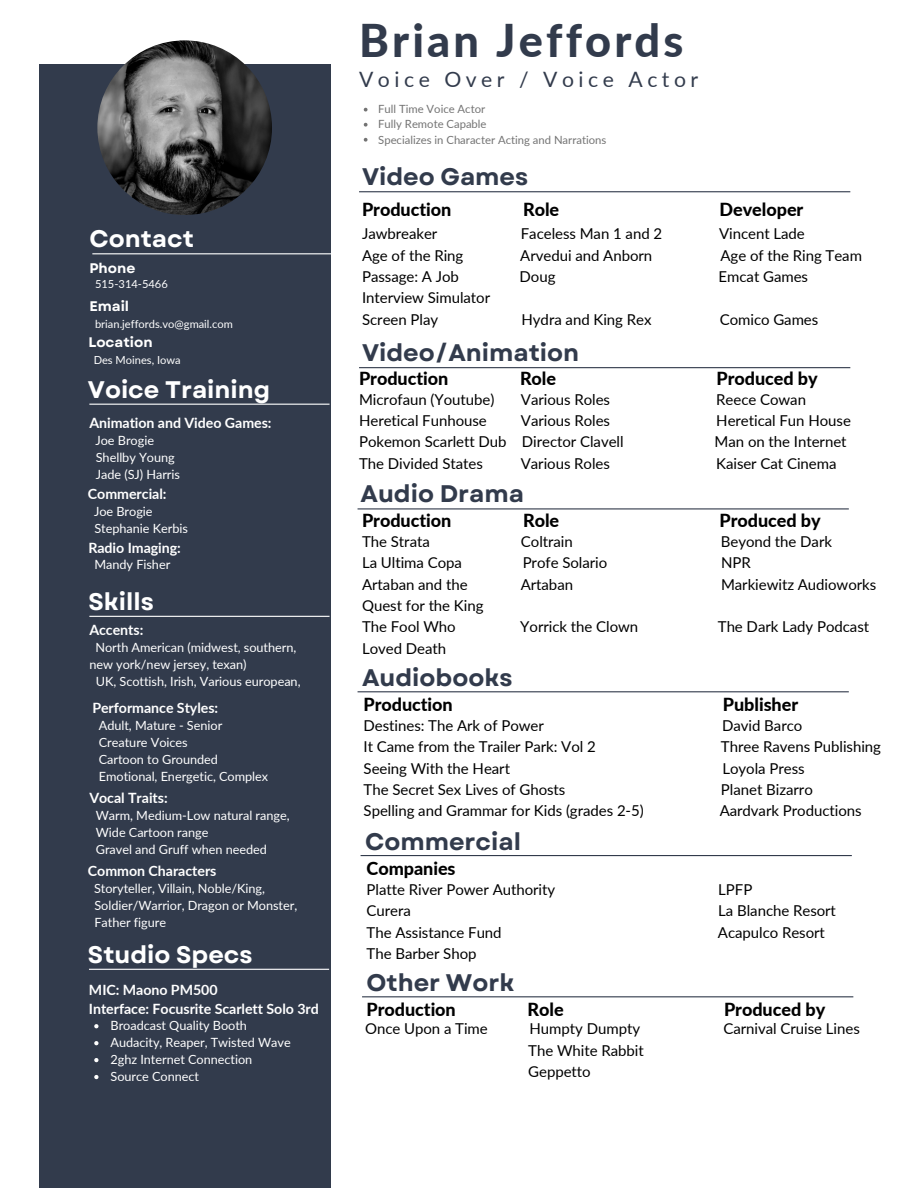
<style>
.page{position:relative;width:918px;height:1188px;background:#fff}
.page>*{position:absolute;margin:0;border:0;box-sizing:border-box;transform-origin:0 0}
.t1{font:800 45.15px "Lato";letter-spacing:.07em;color:#323b4c}
.t2{font:700 24px "Garet";color:#323b4c}
.t3{font:700 24px "Garet";color:#fff}
.t4{font:21.15px "Lato";letter-spacing:.215em;color:#323b4c}
.t5{font:800 18px "Lato";letter-spacing:-.005em;color:#000}
.t6{font:15px "Lato";letter-spacing:-.005em;color:#000}
.t7{font:700 14.25px "Lato";letter-spacing:-.005em;color:#fff}
.t8{font:700 13.95px "Garet";color:#fff}
.t9{font:700 13.8px "Garet";color:#fff}
.t10{font:12.75px/17px "Lato";letter-spacing:-.005em;color:#fff}
.t11{font:11.25px "Lato";color:#737373}
.t12{font:11.1px "Lato";color:#fff}
</style>
<div class="page">
<div style="left:39px;top:64px;width:291px;height:1124px;background:#323b4c"></div>
<hr style="left:92px;top:253px;width:241px;height:1px;background:#fff">
<hr style="left:89px;top:404px;width:241px;height:1px;background:#fff">
<hr style="left:359px;top:191px;width:491px;height:1px;background:#323b4c">
<svg style="left:364px;top:108px;width:4px;height:4px"></svg>
<svg style="left:364px;top:123px;width:4px;height:4px"></svg>
<svg style="left:364px;top:138px;width:4px;height:4px"></svg>
<img style="left:97px;top:40px;width:175px;height:175px;border-radius:50%">
<hr style="left:89px;top:616px;width:241px;height:1px;background:#fff">
<hr style="left:359px;top:367px;width:491px;height:1px;background:#323b4c">
<hr style="left:358px;top:508px;width:491px;height:1px;background:#323b4c">
<hr style="left:358px;top:691px;width:491px;height:1px;background:#323b4c">
<hr style="left:361px;top:855px;width:491px;height:1px;background:#323b4c">
<hr style="left:362px;top:996px;width:491px;height:1px;background:#323b4c">
<hr style="left:89px;top:969px;width:240px;height:1px;background:#fff">
<svg style="left:94px;top:1024px;width:4px;height:4px"></svg>
<svg style="left:94px;top:1041px;width:4px;height:4px"></svg>
<svg style="left:94px;top:1058px;width:4px;height:4px"></svg>
<svg style="left:94px;top:1075px;width:4px;height:4px"></svg>
<p class="t3" style="left:89px;top:222px;width:106px">Contact</p>
<p class="t8" style="left:89px;top:258px;width:48px">Phone</p>
<p class="t12" style="left:95px;top:277px;width:74px">515-314-5466</p>
<p class="t8" style="left:89px;top:296px;width:41px">Email</p>
<p class="t12" style="left:95px;top:317px;width:139px">brian.jeffords.vo@gmail.com</p>
<p class="t9" style="left:88px;top:332px;width:66px">Location</p>
<p class="t12" style="left:94px;top:353px;width:89px">Des Moines, Iowa</p>
<p class="t3" style="left:88px;top:372px;width:184px">Voice Training</p>
<p class="t7" style="left:89px;top:414px;width:184px">Animation and Video Games:</p>
<p class="t10" style="left:95px;top:432px;width:60px">Joe Brogie</p>
<p class="t10" style="left:96px;top:449px;width:81px">Shellby Young</p>
<p class="t10" style="left:96px;top:466px;width:86px">Jade (SJ) Harris</p>
<p class="t7" style="left:88px;top:485px;width:80px">Commercial:</p>
<p class="t10" style="left:94px;top:502px;width:60px">Joe Brogie</p>
<p class="t10" style="left:94px;top:519px;width:95px">Stephanie Kerbis</p>
<p class="t7" style="left:88px;top:538px;width:94px">Radio Imaging:</p>
<p class="t10" style="left:94px;top:556px;width:77px">Mandy Fisher</p>
<p class="t3" style="left:88px;top:584px;width:67px">Skills</p>
<p class="t7" style="left:89px;top:621px;width:55px">Accents:</p>
<p class="t10" style="left:89px;top:638px;width:208px;text-indent:6px">North American (midwest, southern, new york/new jersey, texan)</p>
<p class="t10" style="left:96px;top:672px;width:206px">UK, Scottish, Irish, Various european,</p>
<p class="t7" style="left:92px;top:699px;width:127px">Performance Styles:</p>
<p class="t10" style="left:99px;top:717px;width:125px">Adult, Mature - Senior</p>
<p class="t10" style="left:99px;top:734px;width:90px">Creature Voices</p>
<p class="t10" style="left:99px;top:751px;width:121px">Cartoon to Grounded</p>
<p class="t10" style="left:99px;top:768px;width:171px">Emotional, Energetic, Complex</p>
<p class="t7" style="left:89px;top:789px;width:80px">Vocal Traits:</p>
<p class="t10" style="left:96px;top:806px;width:195px">Warm, Medium-Low natural range,</p>
<p class="t10" style="left:96px;top:823px;width:114px">Wide Cartoon range</p>
<p class="t10" style="left:96px;top:840px;width:173px">Gravel and Gruff when needed</p>
<p class="t7" style="left:88px;top:862px;width:130px">Common Characters</p>
<p class="t10" style="left:94px;top:879px;width:173px">Storyteller, Villain, Noble/King,</p>
<p class="t10" style="left:94px;top:896px;width:204px">Soldier/Warrior, Dragon or Monster,</p>
<p class="t10" style="left:94px;top:913px;width:73px">Father figure</p>
<p class="t3" style="left:88px;top:937px;width:166px">Studio Specs</p>
<p class="t7" style="left:89px;top:980px;width:130px">MIC: Maono PM500</p>
<p class="t7" style="left:89px;top:999px;width:231px">Interface: Focusrite Scarlett Solo 3rd</p>
<p class="t10" style="left:111px;top:1017px;width:138px">Broadcast Quality Booth</p>
<p class="t10" style="left:111px;top:1034px;width:182px">Audacity, Reaper, Twisted Wave</p>
<p class="t10" style="left:111px;top:1051px;width:143px">2ghz Internet Connection</p>
<p class="t10" style="left:111px;top:1068px;width:90px">Source Connect</p>
<p class="t1" style="left:359px;top:12px;width:326px">Brian Jeffords</p>
<p class="t4" style="left:359px;top:66px;width:341px">Voice Over / Voice Actor</p>
<p class="t11" style="left:378px;top:102px;width:108px">Full Time Voice Actor</p>
<p class="t11" style="left:378px;top:117px;width:110px">Fully Remote Capable</p>
<p class="t11" style="left:378px;top:132px;width:230px">Specializes in Character Acting and Narrations</p>
<p class="t2" style="left:362px;top:159px;width:168px">Video Games</p>
<p class="t5" style="left:362px;top:198px;width:91px">Production</p>
<p class="t5" style="left:523px;top:198px;width:38px">Role</p>
<p class="t5" style="left:720px;top:198px;width:85px">Developer</p>
<p class="t6" style="left:362px;top:224px;width:77px">Jawbreaker</p>
<p class="t6" style="left:521px;top:224px;width:143px">Faceless Man 1 and 2</p>
<p class="t6" style="left:719px;top:224px;width:87px">Vincent Lade</p>
<p class="t6" style="left:362px;top:246px;width:103px">Age of the Ring</p>
<p class="t6" style="left:520px;top:246px;width:133px">Arvedui and Anborn</p>
<p class="t6" style="left:721px;top:246px;width:143px">Age of the Ring Team</p>
<p class="t6" style="left:362px;top:267px;width:98px">Passage: A Job</p>
<p class="t6" style="left:520px;top:267px;width:37px">Doug</p>
<p class="t6" style="left:719px;top:267px;width:91px">Emcat Games</p>
<p class="t6" style="left:362px;top:288px;width:130px">Interview Simulator</p>
<p class="t6" style="left:362px;top:310px;width:78px">Screen Play</p>
<p class="t6" style="left:522px;top:310px;width:131px">Hydra and King Rex</p>
<p class="t6" style="left:720px;top:310px;width:100px">Comico Games</p>
<p class="t2" style="left:362px;top:335px;width:219px">Video/Animation</p>
<p class="t5" style="left:359px;top:367px;width:91px">Production</p>
<p class="t5" style="left:520px;top:367px;width:38px">Role</p>
<p class="t5" style="left:717px;top:367px;width:103px">Produced by</p>
<p class="t6" style="left:359px;top:390px;width:137px">Microfaun (Youtube)</p>
<p class="t6" style="left:521px;top:390px;width:91px">Various Roles</p>
<p class="t6" style="left:716px;top:390px;width:91px">Reece Cowan</p>
<p class="t6" style="left:359px;top:411px;width:129px">Heretical Funhouse</p>
<p class="t6" style="left:521px;top:411px;width:91px">Various Roles</p>
<p class="t6" style="left:716px;top:411px;width:136px">Heretical Fun House</p>
<p class="t6" style="left:359px;top:433px;width:266px">Pokemon Scarlett Dub Director Clavell</p>
<p class="t6" style="left:715px;top:433px;width:133px">Man on the Internet</p>
<p class="t6" style="left:359px;top:454px;width:125px">The Divided States</p>
<p class="t6" style="left:521px;top:454px;width:91px">Various Roles</p>
<p class="t6" style="left:716px;top:454px;width:122px">Kaiser Cat Cinema</p>
<p class="t2" style="left:361px;top:477px;width:165px">Audio Drama</p>
<p class="t5" style="left:362px;top:510px;width:91px">Production</p>
<p class="t5" style="left:523px;top:510px;width:38px">Role</p>
<p class="t5" style="left:720px;top:510px;width:103px">Produced by</p>
<p class="t6" style="left:362px;top:532px;width:69px">The Strata</p>
<p class="t6" style="left:521px;top:532px;width:53px">Coltrain</p>
<p class="t6" style="left:721px;top:532px;width:113px">Beyond the Dark</p>
<p class="t6" style="left:362px;top:554px;width:101px">La Ultima Copa</p>
<p class="t6" style="left:523px;top:554px;width:86px">Profe Solario</p>
<p class="t6" style="left:721px;top:554px;width:31px">NPR</p>
<p class="t6" style="left:362px;top:575px;width:107px">Artaban and the</p>
<p class="t6" style="left:521px;top:575px;width:54px">Artaban</p>
<p class="t6" style="left:721px;top:575px;width:157px">Markiewitz Audioworks</p>
<p class="t6" style="left:362px;top:596px;width:123px">Quest for the King</p>
<p class="t6" style="left:362px;top:618px;width:95px">The Fool Who</p>
<p class="t6" style="left:520px;top:618px;width:119px">Yorrick the Clown</p>
<p class="t6" style="left:718px;top:618px;width:153px">The Dark Lady Podcast</p>
<p class="t6" style="left:362px;top:639px;width:86px">Loved Death</p>
<p class="t2" style="left:362px;top:661px;width:152px">Audiobooks</p>
<p class="t5" style="left:364px;top:694px;width:91px">Production</p>
<p class="t5" style="left:723px;top:694px;width:77px">Publisher</p>
<p class="t6" style="left:364px;top:716px;width:182px">Destines: The Ark of Power</p>
<p class="t6" style="left:722px;top:716px;width:82px">David Barco</p>
<p class="t6" style="left:364px;top:738px;width:234px">It Came from the Trailer Park: Vol 2</p>
<p class="t6" style="left:721px;top:738px;width:162px">Three Ravens Publishing</p>
<p class="t6" style="left:364px;top:759px;width:148px">Seeing With the Heart</p>
<p class="t6" style="left:723px;top:759px;width:84px">Loyola Press</p>
<p class="t6" style="left:364px;top:780px;width:203px">The Secret Sex Lives of Ghosts</p>
<p class="t6" style="left:721px;top:780px;width:93px">Planet Bizarro</p>
<p class="t6" style="left:364px;top:802px;width:282px">Spelling and Grammar for Kids (grades 2-5)</p>
<p class="t6" style="left:720px;top:802px;width:143px">Aardvark Productions</p>
<p class="t2" style="left:365px;top:824px;width:157px">Commercial</p>
<p class="t5" style="left:367px;top:857px;width:90px">Companies</p>
<p class="t6" style="left:367px;top:880px;width:190px">Platte River Power Authority</p>
<p class="t6" style="left:718px;top:880px;width:36px">LPFP</p>
<p class="t6" style="left:367px;top:901px;width:46px">Curera</p>
<p class="t6" style="left:718px;top:901px;width:119px">La Blanche Resort</p>
<p class="t6" style="left:367px;top:923px;width:137px">The Assistance Fund</p>
<p class="t6" style="left:718px;top:923px;width:109px">Acapulco Resort</p>
<p class="t6" style="left:367px;top:944px;width:111px">The Barber Shop</p>
<p class="t2" style="left:367px;top:966px;width:149px">Other Work</p>
<p class="t5" style="left:367px;top:998px;width:91px">Production</p>
<p class="t5" style="left:528px;top:998px;width:38px">Role</p>
<p class="t5" style="left:724px;top:998px;width:103px">Produced by</p>
<p class="t6" style="left:365px;top:1020px;width:124px">Once Upon a Time</p>
<p class="t6" style="left:530px;top:1020px;width:112px">Humpty Dumpty</p>
<p class="t6" style="left:724px;top:1020px;width:138px">Carnival Cruise Lines</p>
<p class="t6" style="left:528px;top:1041px;width:117px">The White Rabbit</p>
<p class="t6" style="left:528px;top:1062px;width:64px">Geppetto</p>
</div>
